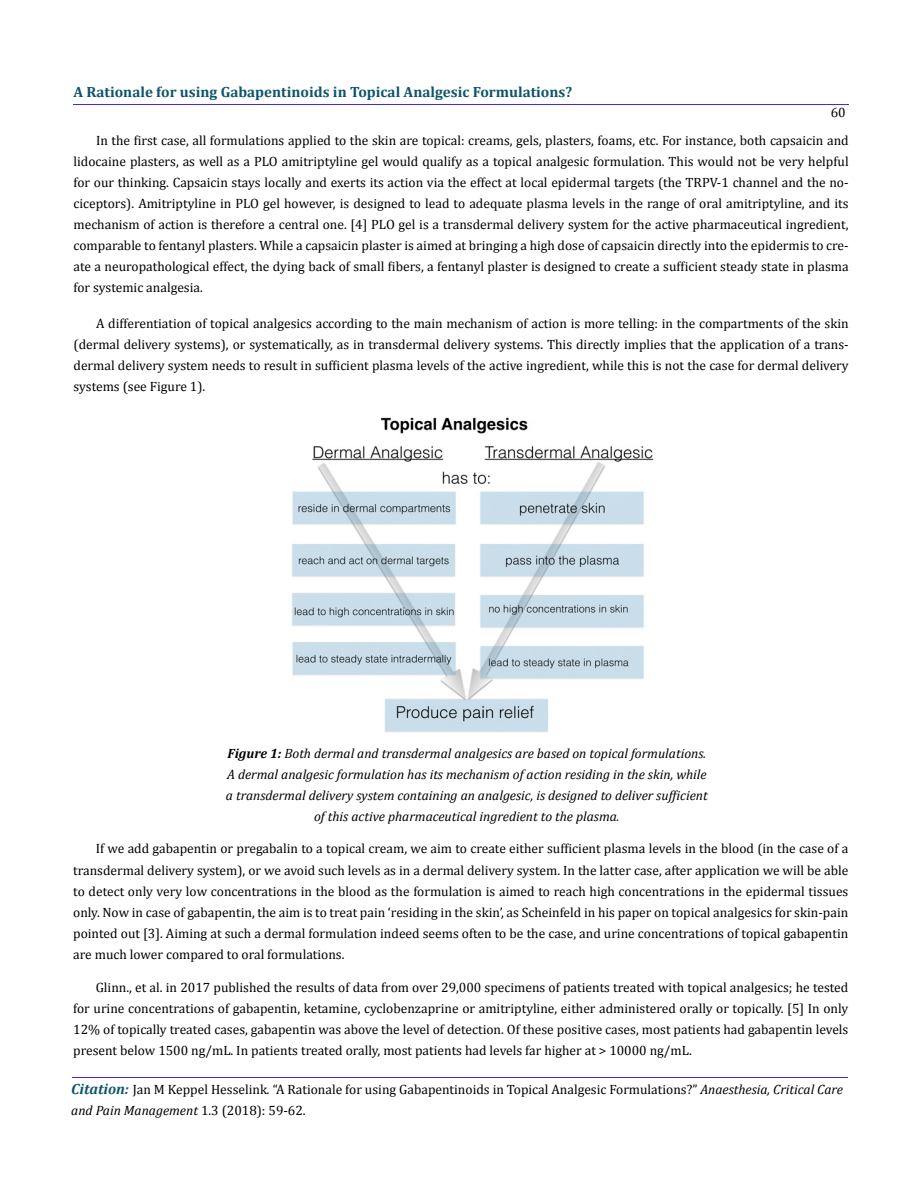
<style>
.page{position:relative;width:917px;height:1190px;background:#fff}
.page>*{position:absolute;margin:0;border:0;box-sizing:border-box;transform-origin:0 0}
.t1{font:700 14.85px "Cambria";color:#0e546a}
.t2{font:13.5px/21px "Cambria";color:#000;text-align:justify}
.t3{font:italic 13.5px/21px "Cambria";color:#000;text-align:center}
.s1{font-weight:700}
.s2{font-weight:700;font-style:italic;font-size:14.85px;color:#0e546a}
.s3{font-style:italic}
</style>
<div class="page">
<hr style="left:74px;top:105px;width:774px;height:1px;background:#4227ea">
<hr style="left:72px;top:1077px;width:775px;height:1px;background:#4227ea">
<img style="left:292px;top:417px;width:362px;height:316px">
<p class="t1" style="left:74px;top:83px;width:500px">A Rationale for using Gabapentinoids in Topical Analgesic Formulations?</p>
<p class="t2" style="left:830px;top:102px;width:16px">60</p>
<p class="t2" style="left:73px;top:130px;width:776px;text-indent:23px">In the first case, all formulations applied to the skin are topical: creams, gels, plasters, foams, etc. For instance, both capsaicin and lidocaine plasters, as well as a PLO amitriptyline gel would qualify as a topical analgesic formulation. This would not be very helpful for our thinking. Capsaicin stays locally and exerts its action via the effect at local epidermal targets (the TRPV-1 channel and the no&shy;ciceptors). Amitriptyline in PLO gel however, is designed to lead to adequate plasma levels in the range of oral amitriptyline, and its mechanism of action is therefore a central one. [4] PLO gel is a transdermal delivery system for the active pharmaceutical ingredient, comparable to fentanyl plasters. While a capsaicin plaster is aimed at bringing a high dose of capsaicin directly into the epidermis to cre&shy;ate a neuropathological effect, the dying back of small fibers, a fentanyl plaster is designed to create a sufficient steady state in plasma for systemic analgesia.</p>
<p class="t2" style="left:73px;top:313px;width:776px;text-indent:23px">A differentiation of topical analgesics according to the main mechanism of action is more telling: in the compartments of the skin (dermal delivery systems), or systematically, as in transdermal delivery systems. This directly implies that the application of a trans&shy;dermal delivery system needs to result in sufficient plasma levels of the active ingredient, while this is not the case for dermal delivery systems (see Figure 1).</p>
<p class="t3" style="left:226px;top:742px;width:483px"><span class="s1">Figure 1:</span> Both dermal and transdermal analgesics are based on topical formulations.<br>A dermal analgesic formulation has its mechanism of action residing in the skin, while a transdermal delivery system containing an analgesic, is designed to deliver sufficient of this active pharmaceutical ingredient to the plasma.</p>
<p class="t2" style="left:73px;top:838px;width:776px;text-indent:23px">If we add gabapentin or pregabalin to a topical cream, we aim to create either sufficient plasma levels in the blood (in the case of a transdermal delivery system), or we avoid such levels as in a dermal delivery system. In the latter case, after application we will be able to detect only very low concentrations in the blood as the formulation is aimed to reach high concentrations in the epidermal tissues only. Now in case of gabapentin, the aim is to treat pain ‘residing in the skin’, as Scheinfeld in his paper on topical analgesics for skin-pain pointed out [3]. Aiming at such a dermal formulation indeed seems often to be the case, and urine concentrations of topical gabapentin are much lower compared to oral formulations.</p>
<p class="t2" style="left:73px;top:976px;width:776px;text-indent:23px">Glinn., et al. in 2017 published the results of data from over 29,000 specimens of patients treated with topical analgesics; he tested for urine concentrations of gabapentin, ketamine, cyclobenzaprine or amitriptyline, either administered orally or topically. [5] In only 12% of topically treated cases, gabapentin was above the level of detection. Of these positive cases, most patients had gabapentin levels present below 1500 ng/mL. In patients treated orally, most patients had levels far higher at &gt; 10000 ng/mL.</p>
<p class="t2" style="left:71px;top:1078px;width:773px"><span class="s2">Citation:</span> Jan M Keppel Hesselink<span class="s3">.</span> “A Rationale for using Gabapentinoids in Topical Analgesic Formulations?” <span class="s3">Anaesthesia, Critical Care and Pain Management</span> 1.3 (2018): 59-62.</p>
</div>
